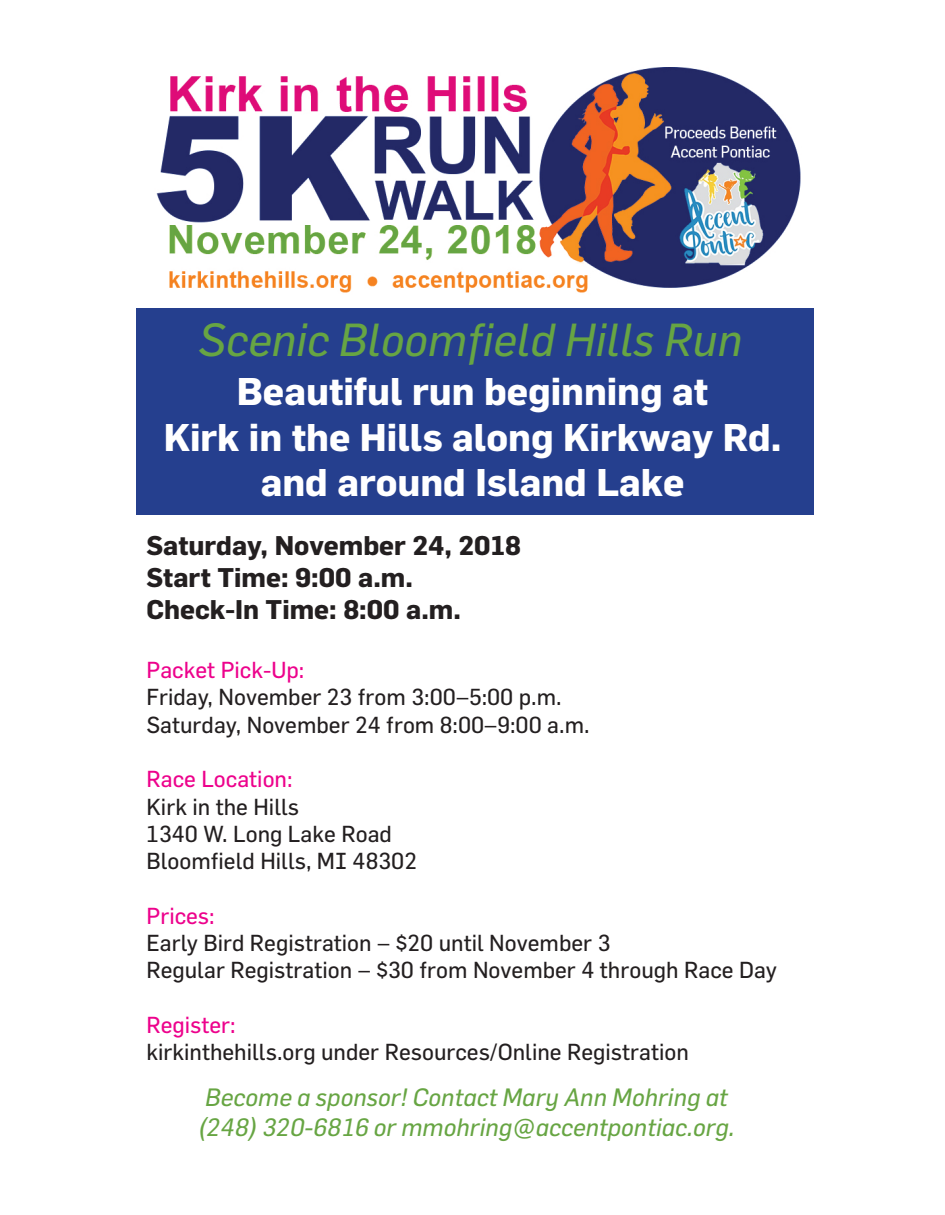
<style>
.page{position:relative;width:945px;height:1215px;background:#fff}
.page>*{position:absolute;margin:0;border:0;box-sizing:border-box;transform-origin:0 0}
.t1{font:italic 45.45px "Flama";color:#67a543}
.t2{font:700 37.8px/45.5px "Flama";color:#fff;text-align:center}
.t3{font:700 26.55px/31.8px "Flama";color:#231f20}
.t4{font:italic 24.6px/29.5px "Flama";color:#67a543}
.t5{font:22.65px/27.3px "Flama";color:#231f20}
.t6{font:22.65px "Flama";color:#ed028c}
</style>
<div class="page">
<div style="left:136px;top:308px;width:678px;height:207px;background:#253f8e"></div>
<img style="left:156px;top:68px;width:645px;height:225px">
<h1 class="t1" style="left:199px;top:312px;width:545px">Scenic Bloomfield Hills Run</h1>
<h2 class="t2" style="left:164px;top:368px;width:620px">Beautiful run beginning at<br>Kirk in the Hills along Kirkway Rd. and around Island Lake</h2>
<p class="t3" style="left:146px;top:529px;width:376px">Saturday, November 24, 2018<br>Start Time: 9:00 a.m.<br>Check-In Time: 8:00 a.m.</p>
<p class="t6" style="left:146px;top:656px;width:159px">Packet Pick-Up:</p>
<p class="t5" style="left:146px;top:683px;width:445px">Friday, November 23 from 3:00–5:00 p.m.<br>Saturday, November 24 from 8:00–9:00 a.m.</p>
<p class="t6" style="left:146px;top:765px;width:148px">Race Location:</p>
<p class="t5" style="left:146px;top:792px;width:272px">Kirk in the Hills<br>1340 W. Long Lake Road<br>Bloomfield Hills, MI 48302</p>
<p class="t6" style="left:146px;top:902px;width:70px">Prices:</p>
<p class="t5" style="left:146px;top:929px;width:632px">Early Bird Registration – $20 until November 3<br>Regular Registration – $30 from November 4 through Race Day</p>
<p class="t6" style="left:146px;top:1011px;width:91px">Register:</p>
<p class="t5" style="left:146px;top:1038px;width:544px">kirkinthehills.org under Resources/Online Registration</p>
<p class="t4" style="left:198px;top:1082px;width:538px">Become a sponsor! Contact Mary Ann Mohring at (248) 320-6816 or mmohring@accentpontiac.org.</p>
</div>
